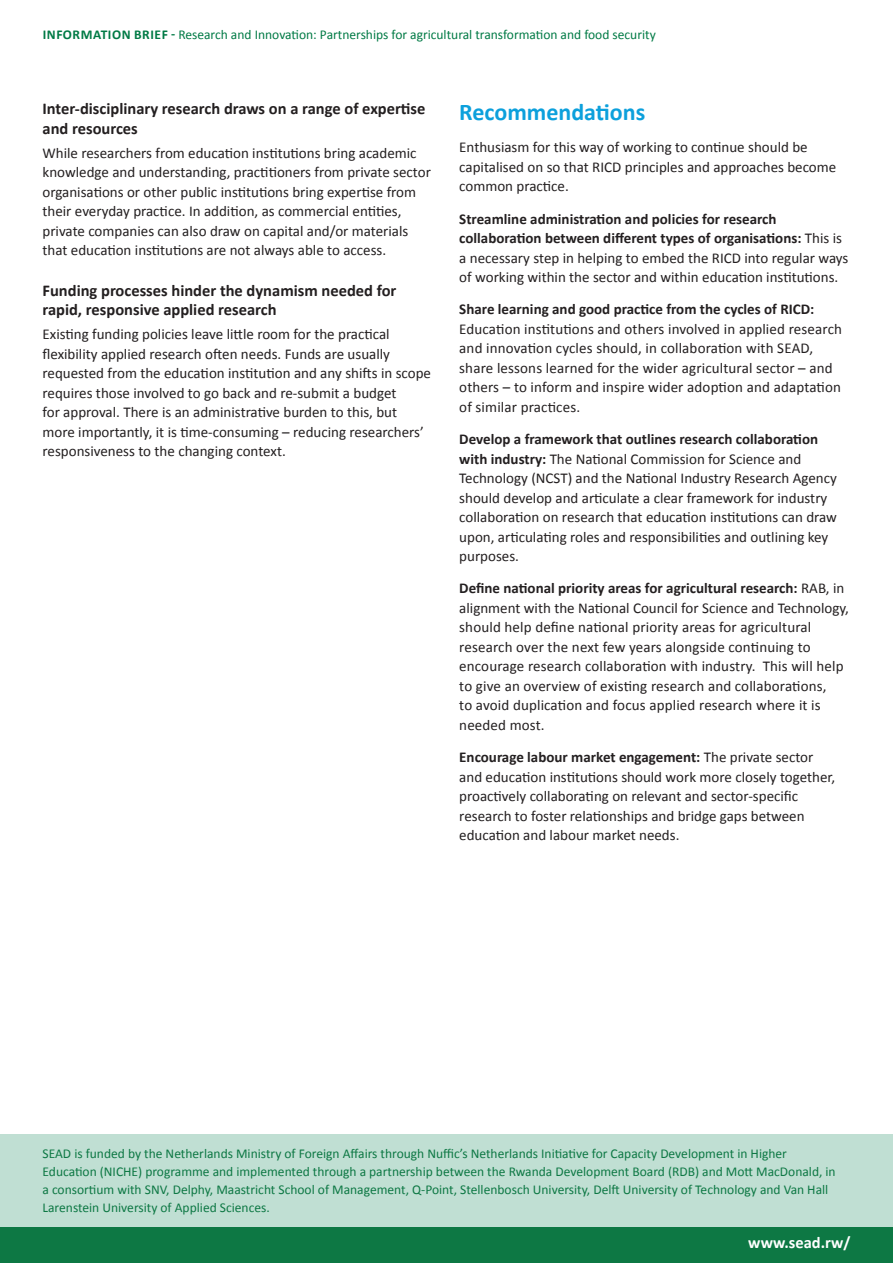
<style>
.page{position:relative;width:893px;height:1263px;background:#fff}
.page>*{position:absolute;margin:0;border:0;box-sizing:border-box;transform-origin:0 0}
.t1{font:700 24px "Calibri";color:#0ca0dc}
.t2{font:700 16.5px/19.5px "Calibri";color:#231f20}
.t3{font:700 16.5px "Calibri";letter-spacing:.005em;color:#fff}
.t4{font:15px/19.5px "Calibri";color:#231f20}
.t5{font:700 15px "Calibri";color:#231f20}
.t6{font:13.5px/18px "Calibri";color:#0d7844}
.t7{font:13.5px "Calibri";color:#007a45}
.s1{font-weight:700}
</style>
<div class="page">
<div style="left:0;top:1227px;width:893px;height:36px;background:#0d7844"></div>
<div style="left:0;top:1134px;width:893px;height:93px;background:#c0dfd3"></div>
<p class="t7" style="left:43px;top:26px;width:614px"><span class="s1">INFORMATION BRIEF -</span> Research and Innovation: Partnerships for agricultural transformation and food security</p>
<p class="t2" style="left:43px;top:98px;width:384px">Inter-disciplinary research draws on a range of expertise and resources</p>
<p class="t4" style="left:43px;top:142px;width:390px">While researchers from education institutions bring academic knowledge and understanding, practitioners from private sector organisations or other public institutions bring expertise from their everyday practice. In addition, as commercial entities, private companies can also draw on capital and/or materials that education institutions are not always able to access.</p>
<p class="t2" style="left:43px;top:280px;width:355px">Funding processes hinder the dynamism needed for rapid, responsive applied research</p>
<p class="t4" style="left:43px;top:324px;width:390px">Existing funding policies leave little room for the practical flexibility applied research often needs. Funds are usually requested from the education institution and any shifts in scope requires those involved to go back and re-submit a budget<br>for approval. There is an administrative burden to this, but more importantly, it is time-consuming – reducing researchers’ responsiveness to the changing context.</p>
<h1 class="t1" style="left:459px;top:97px;width:187px">Recommendations</h1>
<p class="t4" style="left:459px;top:137px;width:378px">Enthusiasm for this way of working to continue should be capitalised on so that RICD principles and approaches become common practice.</p>
<p class="t4" style="left:459px;top:208px;width:391px"><span class="s1">Streamline administration and policies for research collaboration between different types of organisations:</span> This is a necessary step in helping to embed the RICD into regular ways of working within the sector and within education institutions.</p>
<p class="t5" style="left:459px;top:300px;width:357px">Share learning and good practice from the cycles of RICD:</p>
<p class="t4" style="left:459px;top:318px;width:384px">Education institutions and others involved in applied research and innovation cycles should, in collaboration with SEAD, share lessons learned for the wider agricultural sector – and others – to inform and inspire wider adoption and adaptation of similar practices.</p>
<p class="t4" style="left:459px;top:429px;width:379px"><span class="s1">Develop a framework that outlines research collaboration with industry:</span> The National Commission for Science and Technology (NCST) and the National Industry Research Agency should develop and articulate a clear framework for industry collaboration on research that education institutions can draw upon, articulating roles and responsibilities and outlining key purposes.</p>
<p class="t4" style="left:459px;top:578px;width:391px"><span class="s1">Define national priority areas for agricultural research:</span> RAB, in alignment with the National Council for Science and Technology, should help define national priority areas for agricultural research over the next few years alongside continuing to encourage research collaboration with industry. This will help to give an overview of existing research and collaborations,<br>to avoid duplication and focus applied research where it is needed most.</p>
<p class="t4" style="left:459px;top:747px;width:377px"><span class="s1">Encourage labour market engagement:</span> The private sector and education institutions should work more closely together, proactively collaborating on relevant and sector-specific research to foster relationships and bridge gaps between education and labour market needs.</p>
<p class="t6" style="left:43px;top:1144px;width:795px">SEAD is funded by the Netherlands Ministry of Foreign Affairs through Nuffic’s Netherlands Initiative for Capacity Development in Higher Education (NICHE) programme and implemented through a partnership between the Rwanda Development Board (RDB) and Mott MacDonald, in a consortium with SNV, Delphy, Maastricht School of Management, Q-Point, Stellenbosch University, Delft University of Technology and Van Hall Larenstein University of Applied Sciences.</p>
<p class="t3" style="left:748px;top:1232px;width:104px">www.sead.rw/</p>
</div>
